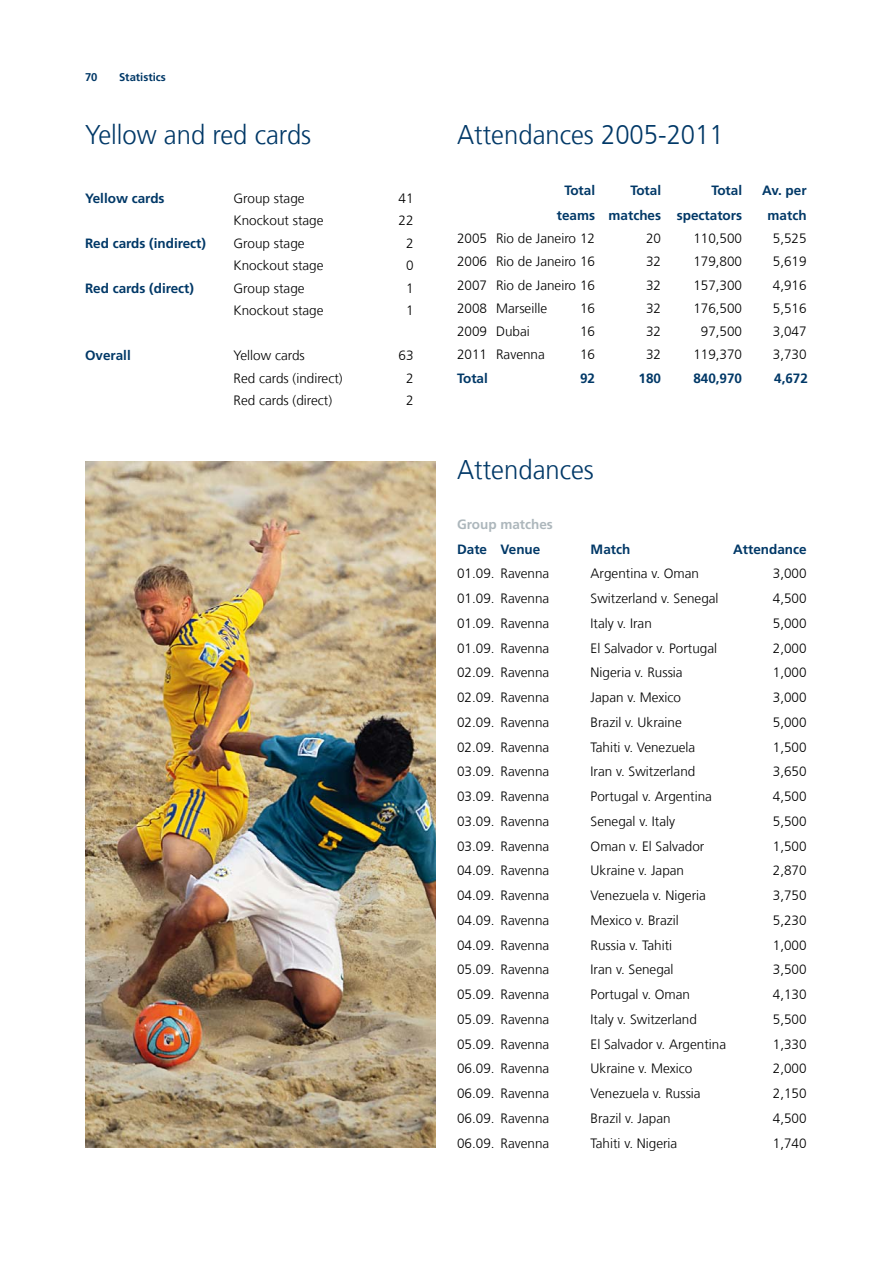
<style>
.page{position:relative;width:893px;height:1263px;background:#fff}
.page>*{position:absolute;margin:0;border:0;box-sizing:border-box;transform-origin:0 0}
.t1{font:300 27px "Frutiger LT Com";color:#003867;scale:.95 1}
.t2{font:300 13.5px "Frutiger LT Com";color:#000}
.t3{font:700 13.5px "Frutiger LT Com";color:#003867}
.t4{font:700 13.5px "Frutiger LT Com";color:#adb7bc}
.t5{font:700 11.25px "Frutiger LT Com";color:#003867}
</style>
<div class="page">
<img style="left:85px;top:461px;width:351px;height:687px">
<p class="t5" style="left:85px;top:72px;width:14px">70</p>
<p class="t5" style="left:119px;top:72px;width:48px">Statistics</p>
<h1 class="t1" style="left:85px;top:124px;width:240px">Yellow and red cards</h1>
<p class="t3" style="left:85px;top:192px;width:81px">Yellow cards</p>
<p class="t2" style="left:234px;top:192px;width:73px">Group stage</p>
<p class="t2" style="left:399px;top:192px;width:17px">41</p>
<p class="t2" style="left:234px;top:215px;width:92px">Knockout stage</p>
<p class="t2" style="left:399px;top:215px;width:17px">22</p>
<p class="t3" style="left:85px;top:237px;width:123px">Red cards (indirect)</p>
<p class="t2" style="left:234px;top:237px;width:73px">Group stage</p>
<p class="t2" style="left:406px;top:237px;width:9px">2</p>
<p class="t2" style="left:234px;top:260px;width:92px">Knockout stage</p>
<p class="t2" style="left:406px;top:260px;width:9px">0</p>
<p class="t3" style="left:85px;top:282px;width:111px">Red cards (direct)</p>
<p class="t2" style="left:234px;top:282px;width:73px">Group stage</p>
<p class="t2" style="left:406px;top:282px;width:9px">1</p>
<p class="t2" style="left:234px;top:305px;width:92px">Knockout stage</p>
<p class="t2" style="left:406px;top:305px;width:9px">1</p>
<p class="t3" style="left:85px;top:350px;width:47px">Overall</p>
<p class="t2" style="left:234px;top:350px;width:73px">Yellow cards</p>
<p class="t2" style="left:399px;top:350px;width:17px">63</p>
<p class="t2" style="left:234px;top:372px;width:111px">Red cards (indirect)</p>
<p class="t2" style="left:406px;top:372px;width:9px">2</p>
<p class="t2" style="left:234px;top:395px;width:100px">Red cards (direct)</p>
<p class="t2" style="left:406px;top:395px;width:9px">2</p>
<h1 class="t1" style="left:457px;top:124px;width:282px">Attendances 2005-2011</h1>
<p class="t3" style="left:564px;top:185px;width:32px">Total</p>
<p class="t3" style="left:630px;top:185px;width:32px">Total</p>
<p class="t3" style="left:711px;top:185px;width:32px">Total</p>
<p class="t3" style="left:762px;top:185px;width:46px">Av. per</p>
<p class="t3" style="left:557px;top:210px;width:187px">teams matches spectators</p>
<p class="t3" style="left:768px;top:210px;width:41px">match</p>
<p class="t2" style="left:457px;top:233px;width:140px">2005 Rio de Janeiro 12</p>
<p class="t2" style="left:646px;top:233px;width:17px">20</p>
<p class="t2" style="left:693px;top:233px;width:50px">110,500</p>
<p class="t2" style="left:773px;top:233px;width:35px">5,525</p>
<p class="t2" style="left:457px;top:256px;width:140px">2006 Rio de Janeiro 16</p>
<p class="t2" style="left:646px;top:256px;width:17px">32</p>
<p class="t2" style="left:693px;top:256px;width:50px">179,800</p>
<p class="t2" style="left:773px;top:256px;width:35px">5,619</p>
<p class="t2" style="left:457px;top:279px;width:140px">2007 Rio de Janeiro 16</p>
<p class="t2" style="left:646px;top:279px;width:17px">32</p>
<p class="t2" style="left:693px;top:279px;width:50px">157,300</p>
<p class="t2" style="left:773px;top:279px;width:35px">4,916</p>
<p class="t2" style="left:457px;top:303px;width:91px">2008 Marseille</p>
<p class="t2" style="left:580px;top:303px;width:17px">16</p>
<p class="t2" style="left:646px;top:303px;width:17px">32</p>
<p class="t2" style="left:693px;top:303px;width:50px">176,500</p>
<p class="t2" style="left:773px;top:303px;width:35px">5,516</p>
<p class="t2" style="left:457px;top:326px;width:74px">2009 Dubai</p>
<p class="t2" style="left:580px;top:326px;width:17px">16</p>
<p class="t2" style="left:646px;top:326px;width:17px">32</p>
<p class="t2" style="left:701px;top:326px;width:43px">97,500</p>
<p class="t2" style="left:773px;top:326px;width:35px">3,047</p>
<p class="t2" style="left:457px;top:349px;width:89px">2011 Ravenna</p>
<p class="t2" style="left:580px;top:349px;width:17px">16</p>
<p class="t2" style="left:646px;top:349px;width:17px">32</p>
<p class="t2" style="left:693px;top:349px;width:50px">119,370</p>
<p class="t2" style="left:773px;top:349px;width:35px">3,730</p>
<p class="t3" style="left:457px;top:372px;width:32px">Total</p>
<p class="t3" style="left:580px;top:372px;width:17px">92</p>
<p class="t3" style="left:639px;top:372px;width:24px">180</p>
<p class="t3" style="left:693px;top:372px;width:50px">840,970</p>
<p class="t3" style="left:774px;top:372px;width:35px">4,672</p>
<h1 class="t1" style="left:457px;top:459px;width:146px">Attendances</h1>
<p class="t4" style="left:457px;top:519px;width:97px">Group matches</p>
<p class="t3" style="left:457px;top:543px;width:85px">Date Venue</p>
<p class="t3" style="left:591px;top:543px;width:41px">Match</p>
<p class="t3" style="left:733px;top:543px;width:75px">Attendance</p>
<p class="t2" style="left:457px;top:568px;width:94px">01.09. Ravenna</p>
<p class="t2" style="left:591px;top:568px;width:110px">Argentina v. Oman</p>
<p class="t2" style="left:773px;top:568px;width:35px">3,000</p>
<p class="t2" style="left:457px;top:593px;width:94px">01.09. Ravenna</p>
<p class="t2" style="left:591px;top:593px;width:130px">Switzerland v. Senegal</p>
<p class="t2" style="left:773px;top:593px;width:35px">4,500</p>
<p class="t2" style="left:457px;top:618px;width:94px">01.09. Ravenna</p>
<p class="t2" style="left:591px;top:618px;width:63px">Italy v. Iran</p>
<p class="t2" style="left:773px;top:618px;width:35px">5,000</p>
<p class="t2" style="left:457px;top:642px;width:94px">01.09. Ravenna</p>
<p class="t2" style="left:591px;top:642px;width:128px">El Salvador v. Portugal</p>
<p class="t2" style="left:773px;top:642px;width:35px">2,000</p>
<p class="t2" style="left:457px;top:667px;width:94px">02.09. Ravenna</p>
<p class="t2" style="left:591px;top:667px;width:94px">Nigeria v. Russia</p>
<p class="t2" style="left:773px;top:667px;width:35px">1,000</p>
<p class="t2" style="left:457px;top:692px;width:94px">02.09. Ravenna</p>
<p class="t2" style="left:591px;top:692px;width:92px">Japan v. Mexico</p>
<p class="t2" style="left:773px;top:692px;width:35px">3,000</p>
<p class="t2" style="left:457px;top:717px;width:94px">02.09. Ravenna</p>
<p class="t2" style="left:591px;top:717px;width:93px">Brazil v. Ukraine</p>
<p class="t2" style="left:773px;top:717px;width:35px">5,000</p>
<p class="t2" style="left:457px;top:741px;width:94px">02.09. Ravenna</p>
<p class="t2" style="left:591px;top:741px;width:106px">Tahiti v. Venezuela</p>
<p class="t2" style="left:773px;top:741px;width:35px">1,500</p>
<p class="t2" style="left:457px;top:766px;width:94px">03.09. Ravenna</p>
<p class="t2" style="left:591px;top:766px;width:106px">Iran v. Switzerland</p>
<p class="t2" style="left:773px;top:766px;width:35px">3,650</p>
<p class="t2" style="left:457px;top:791px;width:94px">03.09. Ravenna</p>
<p class="t2" style="left:591px;top:791px;width:123px">Portugal v. Argentina</p>
<p class="t2" style="left:773px;top:791px;width:35px">4,500</p>
<p class="t2" style="left:457px;top:816px;width:94px">03.09. Ravenna</p>
<p class="t2" style="left:591px;top:816px;width:86px">Senegal v. Italy</p>
<p class="t2" style="left:773px;top:816px;width:35px">5,500</p>
<p class="t2" style="left:457px;top:840px;width:94px">03.09. Ravenna</p>
<p class="t2" style="left:591px;top:840px;width:115px">Oman v. El Salvador</p>
<p class="t2" style="left:773px;top:840px;width:35px">1,500</p>
<p class="t2" style="left:457px;top:865px;width:94px">04.09. Ravenna</p>
<p class="t2" style="left:591px;top:865px;width:95px">Ukraine v. Japan</p>
<p class="t2" style="left:773px;top:865px;width:35px">2,870</p>
<p class="t2" style="left:457px;top:890px;width:94px">04.09. Ravenna</p>
<p class="t2" style="left:591px;top:890px;width:117px">Venezuela v. Nigeria</p>
<p class="t2" style="left:773px;top:890px;width:35px">3,750</p>
<p class="t2" style="left:457px;top:915px;width:94px">04.09. Ravenna</p>
<p class="t2" style="left:591px;top:915px;width:90px">Mexico v. Brazil</p>
<p class="t2" style="left:773px;top:915px;width:35px">5,230</p>
<p class="t2" style="left:457px;top:939px;width:94px">04.09. Ravenna</p>
<p class="t2" style="left:591px;top:939px;width:83px">Russia v. Tahiti</p>
<p class="t2" style="left:773px;top:939px;width:35px">1,000</p>
<p class="t2" style="left:457px;top:964px;width:94px">05.09. Ravenna</p>
<p class="t2" style="left:591px;top:964px;width:85px">Iran v. Senegal</p>
<p class="t2" style="left:773px;top:964px;width:35px">3,500</p>
<p class="t2" style="left:457px;top:989px;width:94px">05.09. Ravenna</p>
<p class="t2" style="left:591px;top:989px;width:101px">Portugal v. Oman</p>
<p class="t2" style="left:773px;top:989px;width:35px">4,130</p>
<p class="t2" style="left:457px;top:1014px;width:94px">05.09. Ravenna</p>
<p class="t2" style="left:591px;top:1014px;width:108px">Italy v. Switzerland</p>
<p class="t2" style="left:773px;top:1014px;width:35px">5,500</p>
<p class="t2" style="left:457px;top:1038px;width:94px">05.09. Ravenna</p>
<p class="t2" style="left:591px;top:1038px;width:137px">El Salvador v. Argentina</p>
<p class="t2" style="left:773px;top:1038px;width:35px">1,330</p>
<p class="t2" style="left:457px;top:1063px;width:94px">06.09. Ravenna</p>
<p class="t2" style="left:591px;top:1063px;width:103px">Ukraine v. Mexico</p>
<p class="t2" style="left:773px;top:1063px;width:35px">2,000</p>
<p class="t2" style="left:457px;top:1088px;width:94px">06.09. Ravenna</p>
<p class="t2" style="left:591px;top:1088px;width:112px">Venezuela v. Russia</p>
<p class="t2" style="left:773px;top:1088px;width:35px">2,150</p>
<p class="t2" style="left:457px;top:1113px;width:94px">06.09. Ravenna</p>
<p class="t2" style="left:591px;top:1113px;width:82px">Brazil v. Japan</p>
<p class="t2" style="left:773px;top:1113px;width:35px">4,500</p>
<p class="t2" style="left:457px;top:1137px;width:94px">06.09. Ravenna</p>
<p class="t2" style="left:591px;top:1137px;width:88px">Tahiti v. Nigeria</p>
<p class="t2" style="left:773px;top:1137px;width:35px">1,740</p>
</div>
